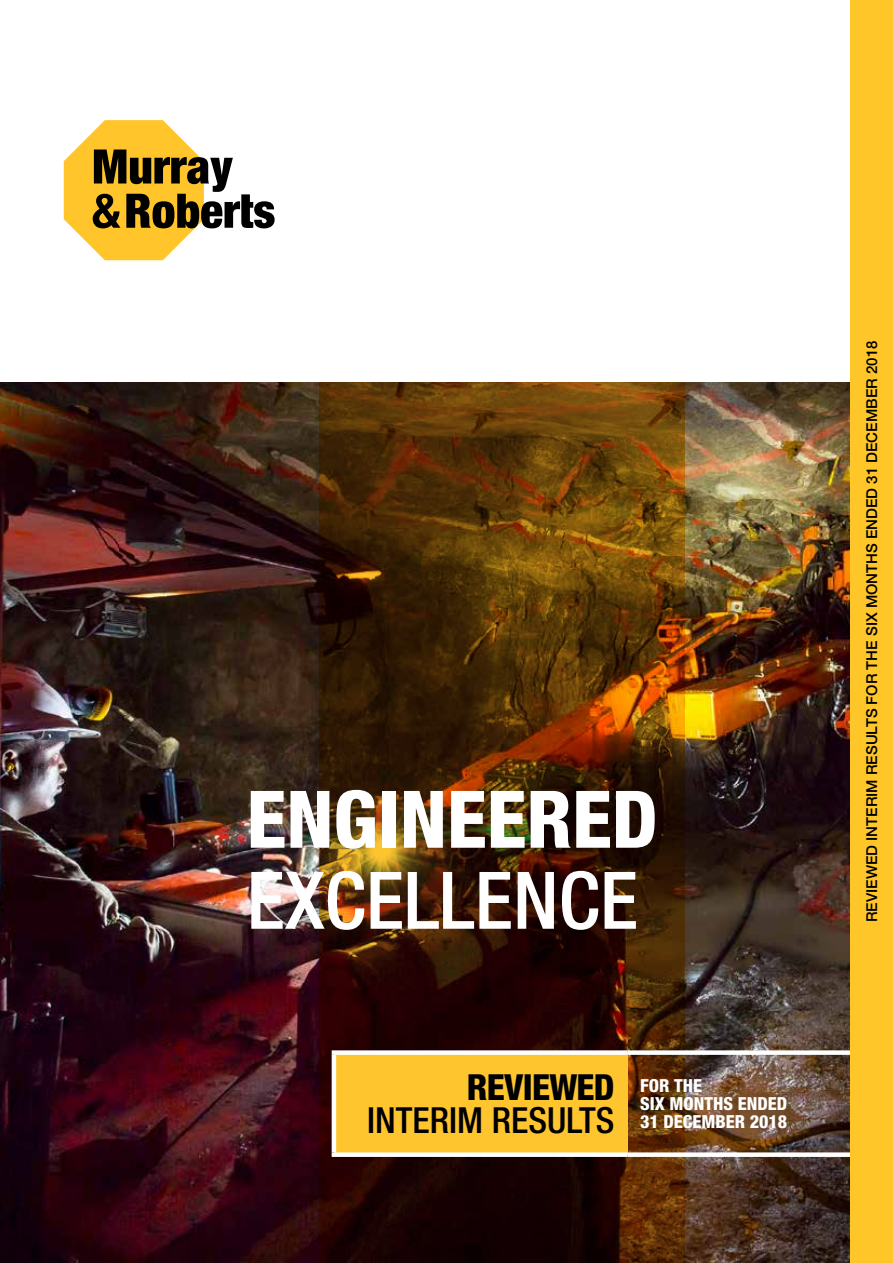
<style>
.page{position:relative;width:893px;height:1263px;background:#fff}
.page>*{position:absolute;margin:0;border:0;box-sizing:border-box;transform-origin:0 0}
.t1{font:800 condensed 79.5px "Helvetica Neue LT Std";color:#fff}
.t2{font:500 condensed 79.5px "Helvetica Neue LT Std";color:#fff}
.t3{font:500 condensed 36px "Helvetica Neue LT Std";color:#000}
.t4{font:800 condensed 36px "Helvetica Neue LT Std";letter-spacing:-.02em;color:#000}
.t5{font:800 condensed 18px/18px "Helvetica Neue LT Std";color:#fff}
.t6{font:500 15px "Helvetica Neue LT Std";color:#000}
</style>
<div class="page">
<img style="left:0;top:383px;width:850px;height:880px">
<svg style="left:319px;top:383px;width:366px;height:880px;background:#472405"></svg>
<svg style="left:64px;top:120px;width:211px;height:140px"></svg>
<div style="left:334px;top:1052px;width:293px;height:103px;background:#ffc52f"></div>
<div style="left:332px;top:1050px;width:295px;height:5px;background:#fff"></div>
<hr style="left:332px;top:1055px;width:4px;height:97px;background:#fff">
<div style="left:627px;top:1050px;width:266px;height:5px;background:#fff"></div>
<div style="left:332px;top:1152px;width:295px;height:5px;background:#fff"></div>
<div style="left:627px;top:1152px;width:266px;height:5px;background:#fff"></div>
<div style="left:850px;top:0;width:43px;height:1263px;background:#ffc629"></div>
<h1 class="t1" style="left:247px;top:770px;width:412px">ENGINEERED</h1>
<h1 class="t2" style="left:247px;top:853px;width:393px">EXCELLENCE</h1>
<h2 class="t4" style="left:467px;top:1065px;width:149px">REVIEWED</h2>
<h2 class="t3" style="left:367px;top:1099px;width:249px">INTERIM RESULTS</h2>
<p class="t5" style="left:640px;top:1076px;width:149px">FOR THE<br>SIX MONTHS ENDED<br>31 DECEMBER 2018</p>
<p class="t6" style="left:863px;top:922px;width:583px;rotate:-90deg">REVIEWED INTERIM RESULTS FOR THE SIX MONTHS ENDED 31 DECEMBER 2018</p>
</div>
